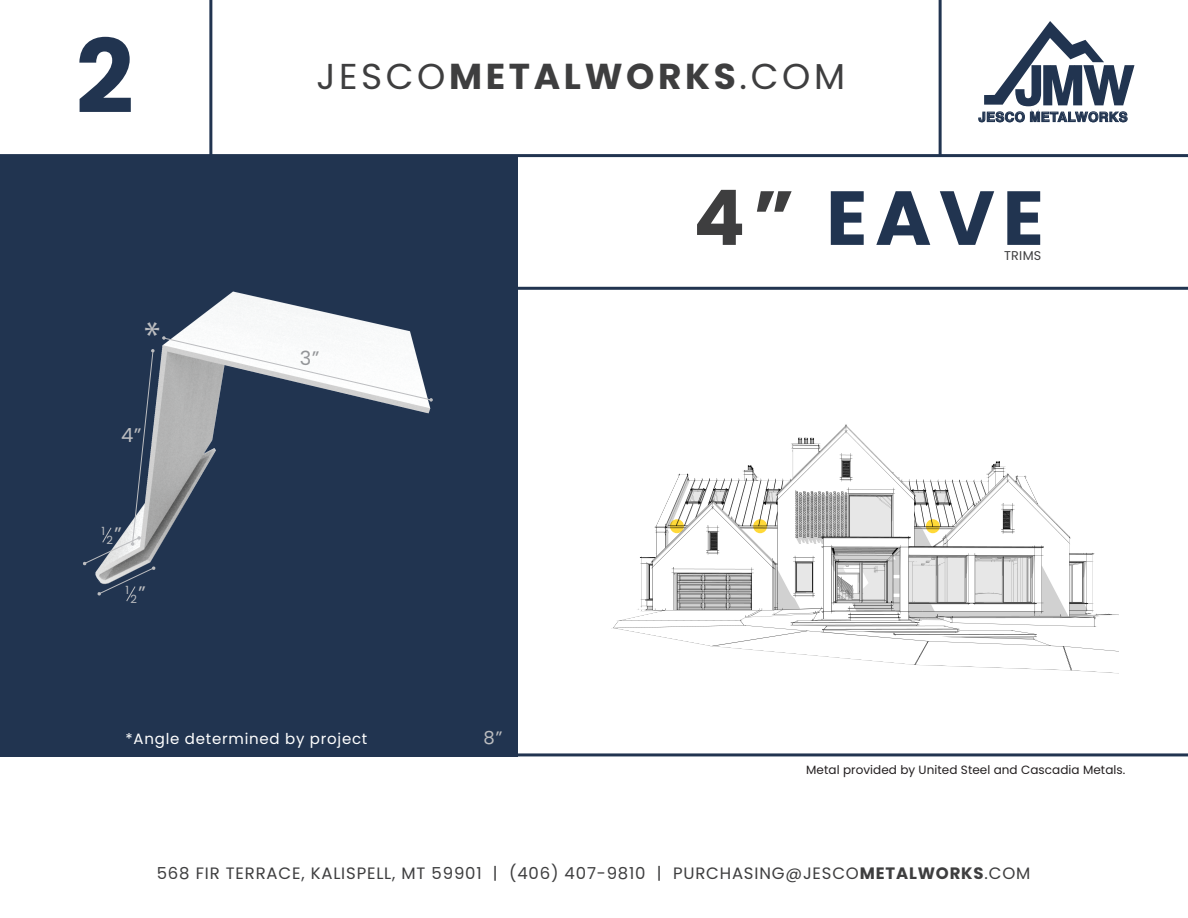
<style>
.page{position:relative;width:1188px;height:918px;background:#fff}
.page>*{position:absolute;margin:0;border:0;box-sizing:border-box;transform-origin:0 0}
.t1{font:700 102px "Poppins";color:#213450}
.t2{font:700 76.5px "Poppins";color:#213450}
.t3{font:39.15px "Myriad Pro";color:#bcbdc0}
.t4{font:700 36px "Poppins";letter-spacing:.1em;color:#3e3e3f}
.t5{font:19.5px "Poppins";color:#bcbdc0}
.t6{font:19.5px "Poppins";color:#939598}
.t7{font:18px "Poppins";color:#bcbdc0}
.t8{font:16.5px "Poppins";letter-spacing:.05em;color:#3e3e3f}
.t9{font:15px "Poppins";letter-spacing:.05em;color:#fff}
.t10{font:700 13.2px "Helvetica";letter-spacing:.03em;color:#213450}
.t11{font:12.75px "Poppins";letter-spacing:.025em;color:#3e3e3f}
.t12{font:12px "Poppins";letter-spacing:.005em;color:#231f20}
.t13{font:11.25px "Poppins";color:#bcbdc0}
.s1{font-weight:400}
.s2{color:#3e3e3f}
.s3{font-weight:700}
</style>
<div class="page">
<div style="left:0;top:157px;width:517px;height:599px;background:#213450"></div>
<img style="left:611px;top:424px;width:508px;height:250px">
<svg style="left:670px;top:519px;width:14px;height:14px"></svg>
<svg style="left:753px;top:519px;width:14px;height:14px"></svg>
<svg style="left:926px;top:519px;width:14px;height:14px"></svg>
<img style="left:156px;top:291px;width:275px;height:262px">
<svg style="left:162px;top:336px;width:271px;height:66px"></svg>
<svg style="left:83px;top:349px;width:73px;height:253px"></svg>
<svg style="left:978px;top:21px;width:157px;height:101px"></svg>
<hr style="left:209px;top:0;width:3px;height:158px;background:#213450">
<hr style="left:939px;top:0;width:3px;height:156px;background:#213450">
<hr style="left:0;top:154px;width:1188px;height:3px;background:#213450">
<hr style="left:514px;top:287px;width:674px;height:3px;background:#213450">
<hr style="left:0;top:753px;width:1188px;height:3px;background:#213450">
<h1 class="t1" style="left:76px;top:18px;width:60px">2</h1>
<h3 class="t3" style="left:144px;top:312px;width:18px">*</h3>
<p class="t5" style="left:121px;top:424px;width:22px">4”</p>
<p class="t13" style="left:102px;top:525px;width:5px">1</p>
<p class="t5" style="left:114px;top:523px;width:9px">”</p>
<p class="t13" style="left:107px;top:534px;width:8px">2</p>
<p class="t13" style="left:126px;top:584px;width:5px">1</p>
<p class="t5" style="left:138px;top:582px;width:9px">”</p>
<p class="t13" style="left:131px;top:592px;width:8px">2</p>
<h3 class="t4" style="left:316px;top:56px;width:530px"><span class="s1">JESCO</span>METALWORKS<span class="s1">.COM</span></h3>
<p class="t10" style="left:979px;top:109px;width:151px">JESCO METALWORKS</p>
<p class="t6" style="left:300px;top:347px;width:21px">3”</p>
<h2 class="t2" style="left:693px;top:174px;width:352px"><span class="s2">4”</span> EAVE</h2>
<p class="t11" style="left:1004px;top:248px;width:39px">TRIMS</p>
<p class="t9" style="left:126px;top:730px;width:243px">*Angle determined by project</p>
<p class="t7" style="left:484px;top:727px;width:20px">8”</p>
<p class="t12" style="left:806px;top:763px;width:321px">Metal provided by United Steel and Cascadia Metals.</p>
<p class="t8" style="left:157px;top:863px;width:875px">568 FIR TERRACE, KALISPELL, MT 59901 | (406) 407-9810 | PURCHASING@JESCO<span class="s3">METALWORKS</span>.COM</p>
</div>
